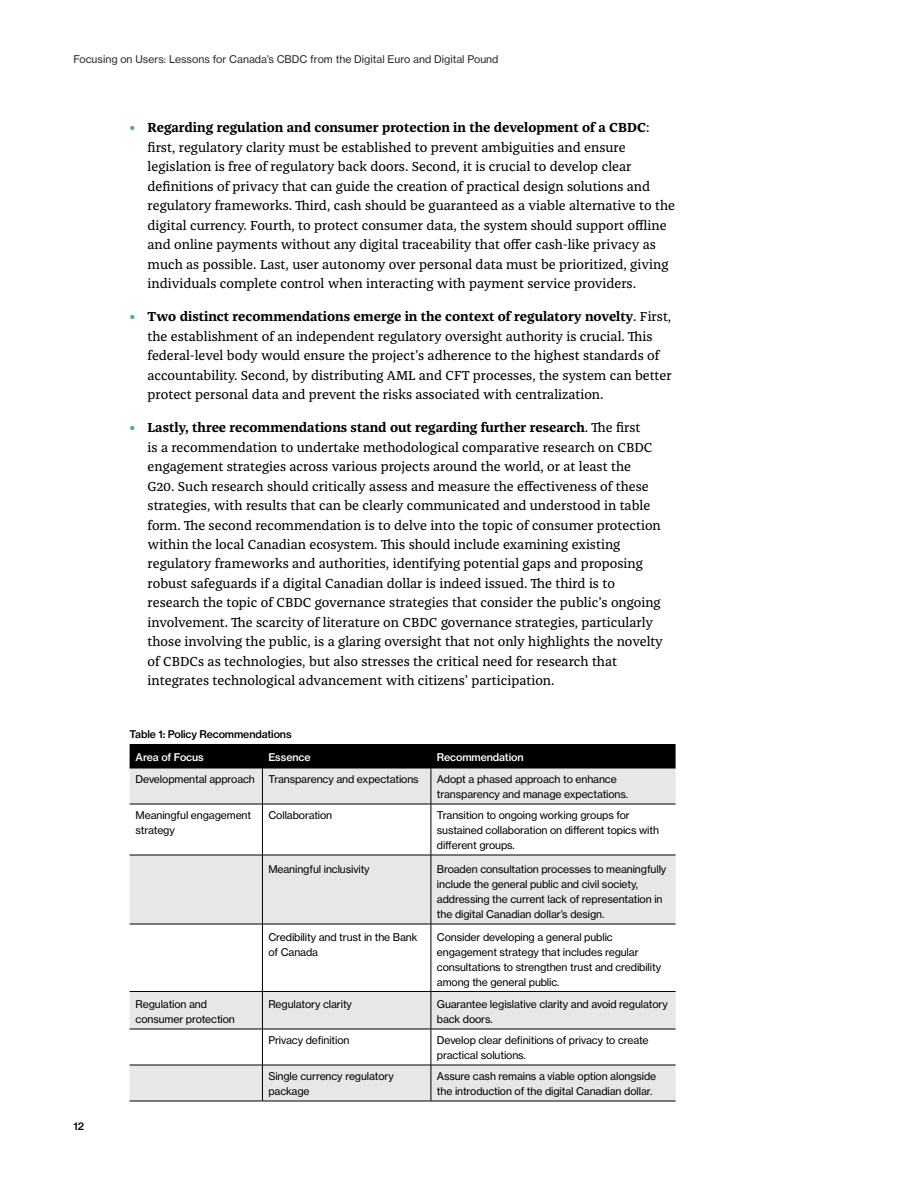
<style>
.page{position:relative;width:918px;height:1188px;background:#fff}
.page>*{position:absolute;margin:0;border:0;box-sizing:border-box;transform-origin:0 0}
.t1{font:13.5px/19.5px "Franziska Pro";color:#000}
.t2{font:10.5px/15px "N Haas Grotesk TX Pro 55 Rg";letter-spacing:-.01em;color:#000}
.t3{font:10.5px "N Haas Grotesk TX Pro 55 Rg";color:#2c2c2c}
.t4{font:10.5px "N Haas Grotesk TX Pro 65 Md";letter-spacing:-.01em;color:#fff}
.t5{font:10.5px "N Haas Grotesk TX Pro 65 Md";letter-spacing:-.01em;color:#000}
.s1{font-weight:700;color:#48b96b}
.s2{font-weight:700}
</style>
<div class="page">
<svg style="left:130px;top:769px;width:546px;height:332px;fill:#e6e7e8"></svg>
<hr style="left:262px;top:768px;width:1px;height:36px;background:#000">
<hr style="left:431px;top:768px;width:1px;height:36px;background:#000">
<hr style="left:262px;top:804px;width:1px;height:51px;background:#000">
<hr style="left:431px;top:804px;width:1px;height:51px;background:#000">
<hr style="left:262px;top:855px;width:1px;height:69px;background:#000">
<hr style="left:431px;top:855px;width:1px;height:69px;background:#000">
<hr style="left:262px;top:924px;width:1px;height:67px;background:#000">
<hr style="left:431px;top:924px;width:1px;height:67px;background:#000">
<hr style="left:262px;top:992px;width:1px;height:37px;background:#000">
<hr style="left:431px;top:992px;width:1px;height:37px;background:#000">
<hr style="left:262px;top:1029px;width:1px;height:36px;background:#000">
<hr style="left:431px;top:1029px;width:1px;height:36px;background:#000">
<hr style="left:262px;top:1065px;width:1px;height:36px;background:#000">
<hr style="left:431px;top:1065px;width:1px;height:36px;background:#000">
<div style="left:130px;top:744px;width:546px;height:24px;background:#000"></div>
<hr style="left:130px;top:804px;width:132px;height:1px;background:#000">
<hr style="left:262px;top:804px;width:169px;height:1px;background:#000">
<hr style="left:431px;top:804px;width:245px;height:1px;background:#000">
<hr style="left:130px;top:855px;width:132px;height:1px;background:#000">
<hr style="left:262px;top:855px;width:169px;height:1px;background:#000">
<hr style="left:431px;top:855px;width:245px;height:1px;background:#000">
<hr style="left:130px;top:924px;width:132px;height:1px;background:#000">
<hr style="left:262px;top:924px;width:169px;height:1px;background:#000">
<hr style="left:431px;top:924px;width:245px;height:1px;background:#000">
<hr style="left:130px;top:991px;width:132px;height:1px;background:#000">
<hr style="left:262px;top:991px;width:169px;height:1px;background:#000">
<hr style="left:431px;top:991px;width:245px;height:1px;background:#000">
<hr style="left:130px;top:1029px;width:132px;height:1px;background:#000">
<hr style="left:262px;top:1029px;width:169px;height:1px;background:#000">
<hr style="left:431px;top:1029px;width:245px;height:1px;background:#000">
<hr style="left:130px;top:1065px;width:132px;height:1px;background:#000">
<hr style="left:262px;top:1065px;width:169px;height:1px;background:#000">
<hr style="left:431px;top:1065px;width:245px;height:1px;background:#000">
<hr style="left:130px;top:1101px;width:132px;height:1px;background:#000">
<hr style="left:262px;top:1101px;width:169px;height:1px;background:#000">
<hr style="left:431px;top:1101px;width:245px;height:1px;background:#000">
<hr style="left:130px;top:768px;width:132px;height:1px;background:#000">
<hr style="left:262px;top:768px;width:169px;height:1px;background:#000">
<hr style="left:431px;top:768px;width:245px;height:1px;background:#000">
<p class="t3" style="left:73px;top:53px;width:427px">Focusing on Users: Lessons for Canada’s CBDC from the Digital Euro and Digital Pound</p>
<p class="t1" style="left:148px;top:118px;width:529px;text-indent:-18px"><span class="s1">•</span> <span class="s2">Regarding regulation and consumer protection in the development of a CBDC</span>: first, regulatory clarity must be established to prevent ambiguities and ensure legislation is free of regulatory back doors. Second, it is crucial to develop clear definitions of privacy that can guide the creation of practical design solutions and regulatory frameworks. Third, cash should be guaranteed as a viable alternative to the digital currency. Fourth, to protect consumer data, the system should support offline and online payments without any digital traceability that offer cash-like privacy as much as possible. Last, user autonomy over personal data must be prioritized, giving individuals complete control when interacting with payment service providers.</p>
<p class="t1" style="left:148px;top:307px;width:526px;text-indent:-18px"><span class="s1">•</span> <span class="s2">Two distinct recommendations emerge in the context of regulatory novelty</span>. First, the establishment of an independent regulatory oversight authority is crucial. This federal-level body would ensure the project’s adherence to the highest standards of accountability. Second, by distributing AML and CFT processes, the system can better protect personal data and prevent the risks associated with centralization.</p>
<p class="t1" style="left:148px;top:418px;width:517px;text-indent:-18px"><span class="s1">•</span> <span class="s2">Lastly, three recommendations stand out regarding further research</span>. The first<br>is a recommendation to undertake methodological comparative research on CBDC engagement strategies across various projects around the world, or at least the<br>G20. Such research should critically assess and measure the effectiveness of these strategies, with results that can be clearly communicated and understood in table form. The second recommendation is to delve into the topic of consumer protection within the local Canadian ecosystem. This should include examining existing regulatory frameworks and authorities, identifying potential gaps and proposing robust safeguards if a digital Canadian dollar is indeed issued. The third is to research the topic of CBDC governance strategies that consider the public’s ongoing involvement. The scarcity of literature on CBDC governance strategies, particularly those involving the public, is a glaring oversight that not only highlights the novelty of CBDCs as technologies, but also stresses the critical need for research that integrates technological advancement with citizens’ participation.</p>
<p class="t5" style="left:73px;top:1119px;width:12px">12</p>
<p class="t5" style="left:130px;top:728px;width:164px">Table 1: Policy Recommendations</p>
<p class="t4" style="left:136px;top:750px;width:70px">Area of Focus</p>
<p class="t4" style="left:268px;top:750px;width:44px">Essence</p>
<p class="t4" style="left:437px;top:750px;width:88px">Recommendation</p>
<p class="t2" style="left:136px;top:772px;width:121px">Developmental approach</p>
<p class="t2" style="left:268px;top:772px;width:152px">Transparency and expectations</p>
<p class="t2" style="left:437px;top:772px;width:193px">Adopt a phased approach to enhance transparency and manage expectations.</p>
<p class="t2" style="left:136px;top:808px;width:117px">Meaningful engagement strategy</p>
<p class="t2" style="left:268px;top:808px;width:65px">Collaboration</p>
<p class="t2" style="left:437px;top:808px;width:224px">Transition to ongoing working groups for sustained collaboration on different topics with different groups.</p>
<p class="t2" style="left:268px;top:862px;width:103px">Meaningful inclusivity</p>
<p class="t2" style="left:437px;top:862px;width:231px">Broaden consultation processes to meaningfully include the general public and civil society, addressing the current lack of representation in the digital Canadian dollar’s design.</p>
<p class="t2" style="left:268px;top:929px;width:151px">Credibility and trust in the Bank of Canada</p>
<p class="t2" style="left:437px;top:929px;width:226px">Consider developing a general public engagement strategy that includes regular consultations to strengthen trust and credibility among the general public.</p>
<p class="t2" style="left:136px;top:997px;width:101px">Regulation and consumer protection</p>
<p class="t2" style="left:268px;top:997px;width:85px">Regulatory clarity</p>
<p class="t2" style="left:437px;top:997px;width:232px">Guarantee legislative clarity and avoid regulatory back doors.</p>
<p class="t2" style="left:268px;top:1033px;width:83px">Privacy defi nition</p>
<p class="t2" style="left:437px;top:1033px;width:213px">Develop clear defi nitions of privacy to create practical solutions.</p>
<p class="t2" style="left:268px;top:1069px;width:127px">Single currency regulatory package</p>
<p class="t2" style="left:437px;top:1069px;width:221px">Assure cash remains a viable option alongside the introduction of the digital Canadian dollar.</p>
</div>
